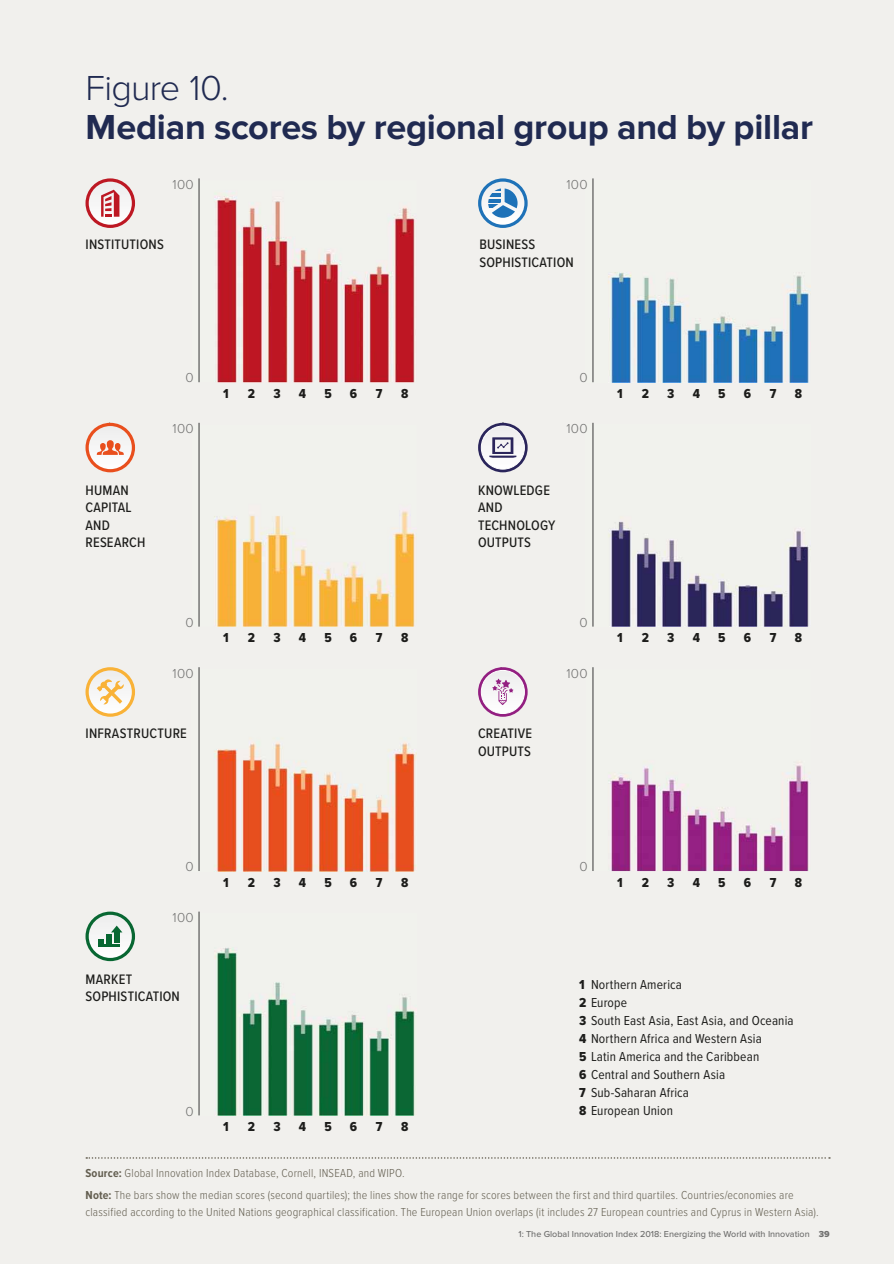
<style>
.page{position:relative;width:894px;height:1264px;background:#f1f0ed}
.page>*{position:absolute;margin:0;border:0;box-sizing:border-box;transform-origin:0 0}
.t1{font:700 36px "Proxima Nova";letter-spacing:-.01em;color:#202a51}
.t2{font:300 36px "Proxima Nova";letter-spacing:-.025em;color:#202a51}
.t3{font:500 14.25px/17.4px "Proxima Nova Cond";letter-spacing:.01em;color:#1d1d1b}
.t4{font:13.5px/18px "Proxima Nova Cond";letter-spacing:.01em;color:#1d1d1b}
.t5{font:13.5px "Proxima Nova Cond Extrabld";color:#1d1d1b}
.t6{font:300 13.5px "Proxima Nova";letter-spacing:.025em;color:#6f6f6e}
.t7{font:300 12px/22.5px "Proxima Nova Cond";letter-spacing:.015em;color:#635e50}
.t8{font:500 9px "Proxima Nova";color:#6f6f6e}
.s1{font-family:"Proxima Nova Cond Extrabld"}
.s2{font-weight:700}
.s3{font-family:"Proxima Nova Extrabld";font-weight:400}
</style>
<div class="page">
<svg style="left:478px;top:178px;width:50px;height:50px"></svg>
<svg style="left:481px;top:182px;width:43px;height:43px"></svg>
<svg style="left:478px;top:178px;width:39px;height:40px"></svg>
<svg style="left:478px;top:667px;width:50px;height:50px"></svg>
<div style="left:481px;top:670px;width:43px;height:43px;background:#f6f5f6;border-radius:50%"></div>
<div style="left:481px;top:670px;width:43px;height:44px;border:1px solid #fff;border-radius:50%"></div>
<svg style="left:492px;top:679px;width:21px;height:26px"></svg>
<svg style="left:86px;top:667px;width:49px;height:50px"></svg>
<div style="left:89px;top:670px;width:43px;height:43px;background:#fcfcfc;border-radius:50%"></div>
<svg style="left:86px;top:667px;width:49px;height:38px"></svg>
<svg style="left:86px;top:423px;width:49px;height:49px"></svg>
<div style="left:89px;top:426px;width:43px;height:43px;background:#f6f5f5;border-radius:50%"></div>
<svg style="left:97px;top:440px;width:27px;height:15px"></svg>
<svg style="left:478px;top:423px;width:50px;height:49px"></svg>
<div style="left:481px;top:426px;width:43px;height:43px;background:#f6f6f6;border-radius:50%"></div>
<div style="left:481px;top:426px;width:43px;height:43px;border:1px solid #fff;border-radius:50%"></div>
<svg style="left:489px;top:437px;width:27px;height:21px"></svg>
<img style="left:214px;top:196px;width:202px;height:186px">
<hr style="left:198px;top:178px;width:2px;height:204px;background:#6f6f6e">
<img style="left:214px;top:742px;width:203px;height:129px">
<img style="left:608px;top:764px;width:202px;height:107px">
<img style="left:214px;top:510px;width:201px;height:117px">
<hr style="left:198px;top:667px;width:2px;height:204px;background:#6f6f6e">
<img style="left:215px;top:948px;width:202px;height:167px">
<hr style="left:198px;top:911px;width:2px;height:204px;background:#6f6f6e">
<img style="left:608px;top:272px;width:202px;height:110px">
<hr style="left:592px;top:178px;width:2px;height:204px;background:#6f6f6e">
<img style="left:608px;top:521px;width:201px;height:106px">
<hr style="left:592px;top:423px;width:2px;height:204px;background:#6f6f6e">
<hr style="left:592px;top:667px;width:2px;height:204px;background:#6f6f6e">
<svg style="left:86px;top:1157px;width:744px;height:1px"></svg>
<hr style="left:198px;top:423px;width:2px;height:204px;background:#6f6f6e">
<svg style="left:86px;top:178px;width:49px;height:50px"></svg>
<div style="left:89px;top:182px;width:43px;height:43px;background:#f8f8f8;border-radius:50%"></div>
<svg style="left:101px;top:178px;width:34px;height:39px"></svg>
<svg style="left:86px;top:911px;width:49px;height:50px"></svg>
<svg style="left:89px;top:915px;width:43px;height:43px"></svg>
<svg style="left:86px;top:911px;width:49px;height:21px"></svg>
<div style="left:114px;top:931px;width:6px;height:12px;background:#086732"></div>
<div style="left:106px;top:934px;width:6px;height:9px;background:#086732"></div>
<svg style="left:98px;top:939px;width:6px;height:4px"></svg>
<hr style="left:98px;top:945px;width:22px;height:2px;background:#086732">
<h1 class="t2" style="left:86px;top:75px;width:145px">Figure 10.</h1>
<h1 class="t1" style="left:86px;top:114px;width:729px">Median scores by regional group and by pillar</h1>
<p class="t6" style="left:173px;top:180px;width:23px">100</p>
<p class="t3" style="left:86px;top:237px;width:80px">INSTITUTIONS</p>
<p class="t6" style="left:566px;top:180px;width:23px">100</p>
<p class="t3" style="left:479px;top:237px;width:96px">BUSINESS<br>SOPHISTICATION</p>
<p class="t3" style="left:86px;top:482px;width:61px">HUMAN<br>CAPITAL<br>AND<br>RESEARCH</p>
<p class="t6" style="left:186px;top:373px;width:10px">0</p>
<p class="t6" style="left:173px;top:424px;width:23px">100</p>
<p class="t5" style="left:223px;top:389px;width:7px">1</p>
<p class="t5" style="left:248px;top:389px;width:9px">2</p>
<p class="t5" style="left:273px;top:389px;width:9px">3</p>
<p class="t5" style="left:299px;top:389px;width:9px">4</p>
<p class="t5" style="left:324px;top:389px;width:9px">5</p>
<p class="t5" style="left:350px;top:389px;width:9px">6</p>
<p class="t5" style="left:376px;top:389px;width:8px">7</p>
<p class="t5" style="left:401px;top:389px;width:9px">8</p>
<p class="t6" style="left:579px;top:373px;width:10px">0</p>
<p class="t6" style="left:566px;top:424px;width:23px">100</p>
<p class="t3" style="left:478px;top:482px;width:79px">KNOWLEDGE<br>AND<br>TECHNOLOGY<br>OUTPUTS</p>
<p class="t6" style="left:186px;top:617px;width:10px">0</p>
<p class="t6" style="left:173px;top:668px;width:23px">100</p>
<p class="t5" style="left:223px;top:633px;width:7px">1</p>
<p class="t5" style="left:248px;top:633px;width:9px">2</p>
<p class="t5" style="left:273px;top:633px;width:9px">3</p>
<p class="t5" style="left:299px;top:633px;width:9px">4</p>
<p class="t5" style="left:324px;top:633px;width:9px">5</p>
<p class="t5" style="left:350px;top:633px;width:9px">6</p>
<p class="t5" style="left:376px;top:633px;width:8px">7</p>
<p class="t5" style="left:401px;top:633px;width:9px">8</p>
<p class="t3" style="left:86px;top:726px;width:103px">INFRASTRUCTURE</p>
<p class="t3" style="left:478px;top:726px;width:55px">CREATIVE<br>OUTPUTS</p>
<p class="t6" style="left:579px;top:617px;width:10px">0</p>
<p class="t6" style="left:566px;top:668px;width:23px">100</p>
<p class="t5" style="left:617px;top:389px;width:7px">1</p>
<p class="t5" style="left:642px;top:389px;width:9px">2</p>
<p class="t5" style="left:667px;top:389px;width:9px">3</p>
<p class="t5" style="left:693px;top:389px;width:9px">4</p>
<p class="t5" style="left:718px;top:389px;width:9px">5</p>
<p class="t5" style="left:744px;top:389px;width:9px">6</p>
<p class="t5" style="left:770px;top:389px;width:8px">7</p>
<p class="t5" style="left:795px;top:389px;width:9px">8</p>
<p class="t5" style="left:617px;top:633px;width:7px">1</p>
<p class="t5" style="left:642px;top:633px;width:9px">2</p>
<p class="t5" style="left:667px;top:633px;width:9px">3</p>
<p class="t5" style="left:693px;top:633px;width:9px">4</p>
<p class="t5" style="left:718px;top:633px;width:9px">5</p>
<p class="t5" style="left:744px;top:633px;width:9px">6</p>
<p class="t5" style="left:770px;top:633px;width:8px">7</p>
<p class="t5" style="left:795px;top:633px;width:9px">8</p>
<p class="t6" style="left:186px;top:862px;width:10px">0</p>
<p class="t6" style="left:173px;top:913px;width:23px">100</p>
<p class="t5" style="left:223px;top:877px;width:7px">1</p>
<p class="t5" style="left:248px;top:877px;width:9px">2</p>
<p class="t5" style="left:273px;top:877px;width:9px">3</p>
<p class="t5" style="left:299px;top:877px;width:9px">4</p>
<p class="t5" style="left:324px;top:877px;width:9px">5</p>
<p class="t5" style="left:350px;top:877px;width:9px">6</p>
<p class="t5" style="left:376px;top:877px;width:8px">7</p>
<p class="t5" style="left:401px;top:877px;width:9px">8</p>
<p class="t6" style="left:579px;top:862px;width:10px">0</p>
<p class="t5" style="left:617px;top:877px;width:7px">1</p>
<p class="t5" style="left:642px;top:877px;width:9px">2</p>
<p class="t5" style="left:667px;top:877px;width:9px">3</p>
<p class="t5" style="left:693px;top:877px;width:9px">4</p>
<p class="t5" style="left:718px;top:877px;width:9px">5</p>
<p class="t5" style="left:744px;top:877px;width:9px">6</p>
<p class="t5" style="left:770px;top:877px;width:8px">7</p>
<p class="t5" style="left:795px;top:877px;width:9px">8</p>
<p class="t3" style="left:86px;top:971px;width:96px">MARKET<br>SOPHISTICATION</p>
<p class="t6" style="left:186px;top:1106px;width:10px">0</p>
<p class="t5" style="left:223px;top:1122px;width:7px">1</p>
<p class="t5" style="left:248px;top:1122px;width:9px">2</p>
<p class="t5" style="left:273px;top:1122px;width:9px">3</p>
<p class="t5" style="left:299px;top:1122px;width:9px">4</p>
<p class="t5" style="left:324px;top:1122px;width:9px">5</p>
<p class="t5" style="left:350px;top:1122px;width:9px">6</p>
<p class="t5" style="left:376px;top:1122px;width:8px">7</p>
<p class="t5" style="left:401px;top:1122px;width:9px">8</p>
<p class="t4" style="left:579px;top:977px;width:216px"><span class="s1">1</span> Northern America<br><span class="s1">2</span> Europe<br><span class="s1">3</span> South East Asia, East Asia, and Oceania<br><span class="s1">4</span> Northern Africa and Western Asia<br><span class="s1">5</span> Latin America and the Caribbean<br><span class="s1">6</span> Central and Southern Asia<br><span class="s1">7</span> Sub-Saharan Africa<br><span class="s1">8</span> European Union</p>
<p class="t7" style="left:86px;top:1162px;width:710px"><span class="s2">Source:</span> Global Innovation Index Database, Cornell, INSEAD, and WIPO.<br><span class="s2">Note:</span> The bars show the median scores (second quartiles); the lines show the range for scores between the first and third quartiles. Countries/economies are</p>
<p class="t7" style="left:86px;top:1201px;width:735px">classified according to the United Nations geographical classification. The European Union overlaps (it includes 27 European countries and Cyprus in Western Asia).</p>
<p class="t8" style="left:518px;top:1230px;width:313px">1: The Global Innovation Index 2018: Energizing the World with Innovation <span class="s3">39</span></p>
</div>
